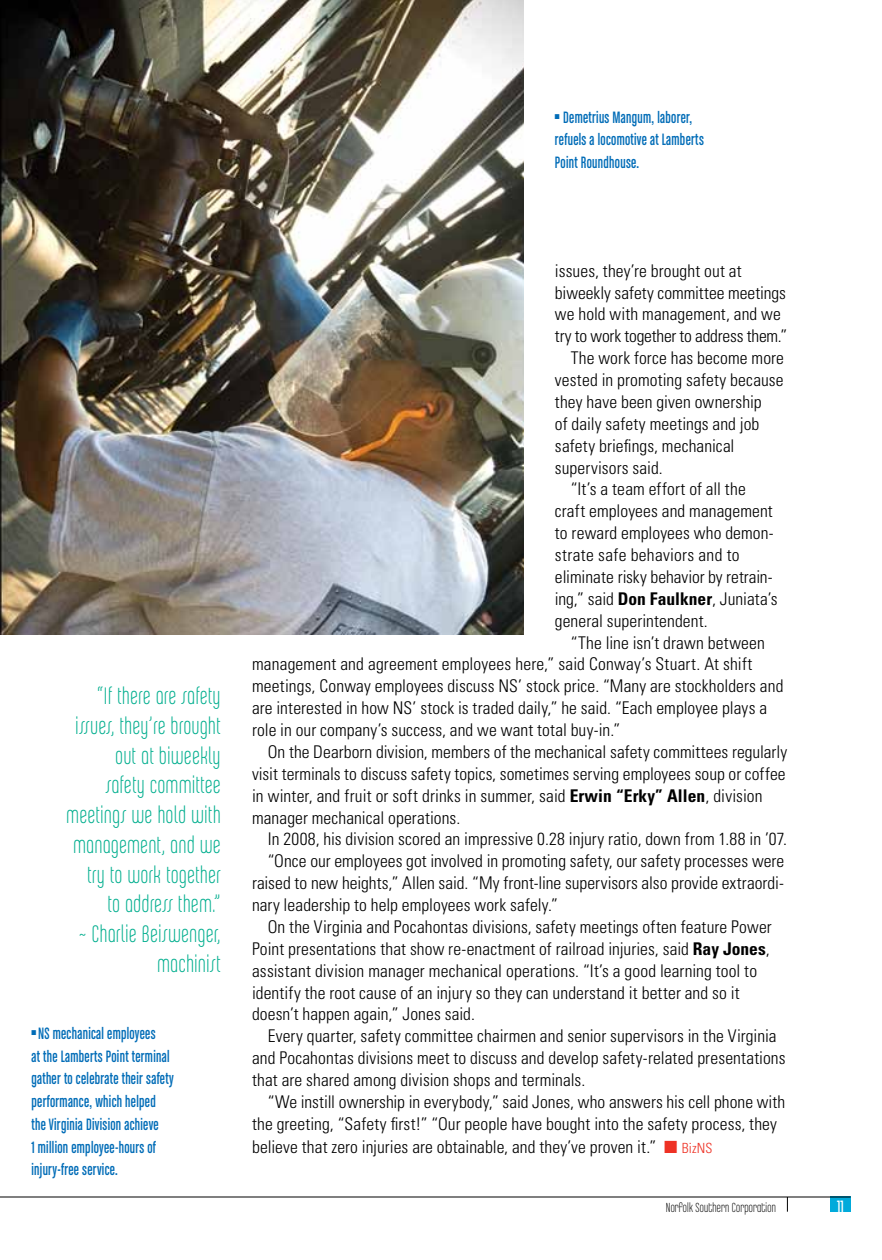
<style>
.page{position:relative;width:882px;height:1260px;background:#fff}
.page>*{position:absolute;margin:0;border:0;box-sizing:border-box;transform-origin:0 0}
.t1{font:25.38px/29.8px "Chalet Comprime Milan Seventy";letter-spacing:.03em;color:#00ae8e;text-align:right}
.t2{font:300 condensed 17.5px "Univers LT Std";letter-spacing:.005em;color:#000}
.t3{font:17.5px/22.8px "Chalet Comprime Cologne Sixty";letter-spacing:.02em;color:#006cb7;scale:.9 1}
.t4{font:17.5px "Chalet Comprime Cologne Seventy";color:#fff;scale:.9 1}
.t5{font:14px "Chalet Comprime Milan Eighty";letter-spacing:.015em;color:#000}
.s1{font-weight:700}
.s2{color:#ee3124}
.s3{font-size:14px;color:#ee3124}
</style>
<div class="page">
<img style="left:0;top:0;width:523px;height:634px">
<div style="left:830px;top:1197px;width:21px;height:15px;background:#00aadb"></div>
<hr style="left:0;top:1197px;width:851px;height:1px;background:#000">
<svg style="left:787px;top:1198px;width:1px;height:14px"></svg>
<p class="t3" style="left:555px;top:105px;width:167px">■ Demetrius Mangum, laborer, refuels a locomotive at Lamberts<br>Point Roundhouse.</p>
<h1 class="t1" style="left:67px;top:681px;width:155px">“If there are safety issues, they’re brought out at biweekly<br>safety committee meetings we hold with management, and we try to work together<br>to address them.”<br>~ Charlie Beiswenger, machinist</h1>
<p class="t3" style="left:31px;top:1022px;width:160px">■ NS mechanical employees<br>at the Lamberts Point terminal gather to celebrate their safety performance, which helped the Virginia Division achieve<br>1 million employee-hours of injury-free service.</p>
<p class="t2" style="left:555px;top:260px;width:188px">issues, they’re brought out at</p>
<p class="t2" style="left:555px;top:282px;width:233px">biweekly safety committee meetings</p>
<p class="t2" style="left:555px;top:304px;width:227px">we hold with management, and we</p>
<p class="t2" style="left:555px;top:326px;width:234px">try to work together to address them.”</p>
<p class="t2" style="left:571px;top:348px;width:215px">The work force has become more</p>
<p class="t2" style="left:555px;top:369px;width:230px">vested in promoting safety because</p>
<p class="t2" style="left:555px;top:391px;width:208px">they have been given ownership</p>
<p class="t2" style="left:555px;top:413px;width:206px">of daily safety meetings and job</p>
<p class="t2" style="left:555px;top:435px;width:181px">safety briefings, mechanical</p>
<p class="t2" style="left:555px;top:457px;width:109px">supervisors said.</p>
<p class="t2" style="left:571px;top:479px;width:177px">“It’s a team effort of all the</p>
<p class="t2" style="left:555px;top:501px;width:219px">craft employees and management</p>
<p class="t2" style="left:555px;top:523px;width:220px">to reward employees who demon-</p>
<p class="t2" style="left:555px;top:544px;width:186px">strate safe behaviors and to</p>
<p class="t2" style="left:555px;top:566px;width:219px">eliminate risky behavior by retrain-</p>
<p class="t2" style="left:555px;top:588px;width:224px">ing,” said <span class="s1">Don Faulkner</span>, Juniata’s</p>
<p class="t2" style="left:555px;top:610px;width:154px">general superintendent.</p>
<p class="t2" style="left:571px;top:632px;width:196px">“The line isn’t drawn between</p>
<p class="t2" style="left:252px;top:654px;width:502px">management and agreement employees here,” said Conway’s Stuart. At shift</p>
<p class="t2" style="left:252px;top:676px;width:533px">meetings, Conway employees discuss NS’ stock price. “Many are stockholders and</p>
<p class="t2" style="left:252px;top:698px;width:517px">are interested in how NS’ stock is traded daily,” he said. “Each employee plays a</p>
<p class="t2" style="left:252px;top:719px;width:370px">role in our company’s success, and we want total buy-in.”</p>
<p class="t2" style="left:268px;top:741px;width:521px">On the Dearborn division, members of the mechanical safety committees regularly</p>
<p class="t2" style="left:252px;top:763px;width:535px">visit terminals to discuss safety topics, sometimes serving employees soup or coffee</p>
<p class="t2" style="left:252px;top:785px;width:512px">in winter, and fruit or soft drinks in summer, said <span class="s1">Erwin “Erky” Allen</span>, division</p>
<p class="t2" style="left:252px;top:807px;width:210px">manager mechanical operations.</p>
<p class="t2" style="left:268px;top:829px;width:521px">In 2008, his division scored an impressive 0.28 injury ratio, down from 1.88 in ’07.</p>
<p class="t2" style="left:268px;top:851px;width:518px">“Once our employees got involved in promoting safety, our safety processes were</p>
<p class="t2" style="left:252px;top:873px;width:533px">raised to new heights,” Allen said. “My front-line supervisors also provide extraordi-</p>
<p class="t2" style="left:252px;top:894px;width:308px">nary leadership to help employees work safely.”</p>
<p class="t2" style="left:268px;top:916px;width:506px">On the Virginia and Pocahontas divisions, safety meetings often feature Power</p>
<p class="t2" style="left:252px;top:938px;width:519px">Point presentations that show re-enactment of railroad injuries, said <span class="s1">Ray Jones</span>,</p>
<p class="t2" style="left:252px;top:960px;width:507px">assistant division manager mechanical operations. “It’s a good learning tool to</p>
<p class="t2" style="left:252px;top:982px;width:489px">identify the root cause of an injury so they can understand it better and so it</p>
<p class="t2" style="left:252px;top:1004px;width:224px">doesn’t happen again,” Jones said.</p>
<p class="t2" style="left:268px;top:1026px;width:510px">Every quarter, safety committee chairmen and senior supervisors in the Virginia</p>
<p class="t2" style="left:252px;top:1048px;width:535px">and Pocahontas divisions meet to discuss and develop safety-related presentations</p>
<p class="t2" style="left:252px;top:1069px;width:335px">that are shared among division shops and terminals.</p>
<p class="t2" style="left:268px;top:1091px;width:519px">“We instill ownership in everybody,” said Jones, who answers his cell phone with</p>
<p class="t2" style="left:252px;top:1113px;width:526px">the greeting, “Safety first!” “Our people have bought into the safety process, they</p>
<p class="t2" style="left:252px;top:1136px;width:462px">believe that zero injuries are obtainable, and they’ve proven it.” <span class="s2">■</span> <span class="s3">BizNS</span></p>
<p class="t5" style="left:666px;top:1200px;width:112px">Norfolk Southern Corporation</p>
<p class="t4" style="left:837px;top:1196px;width:9px">11</p>
</div>
